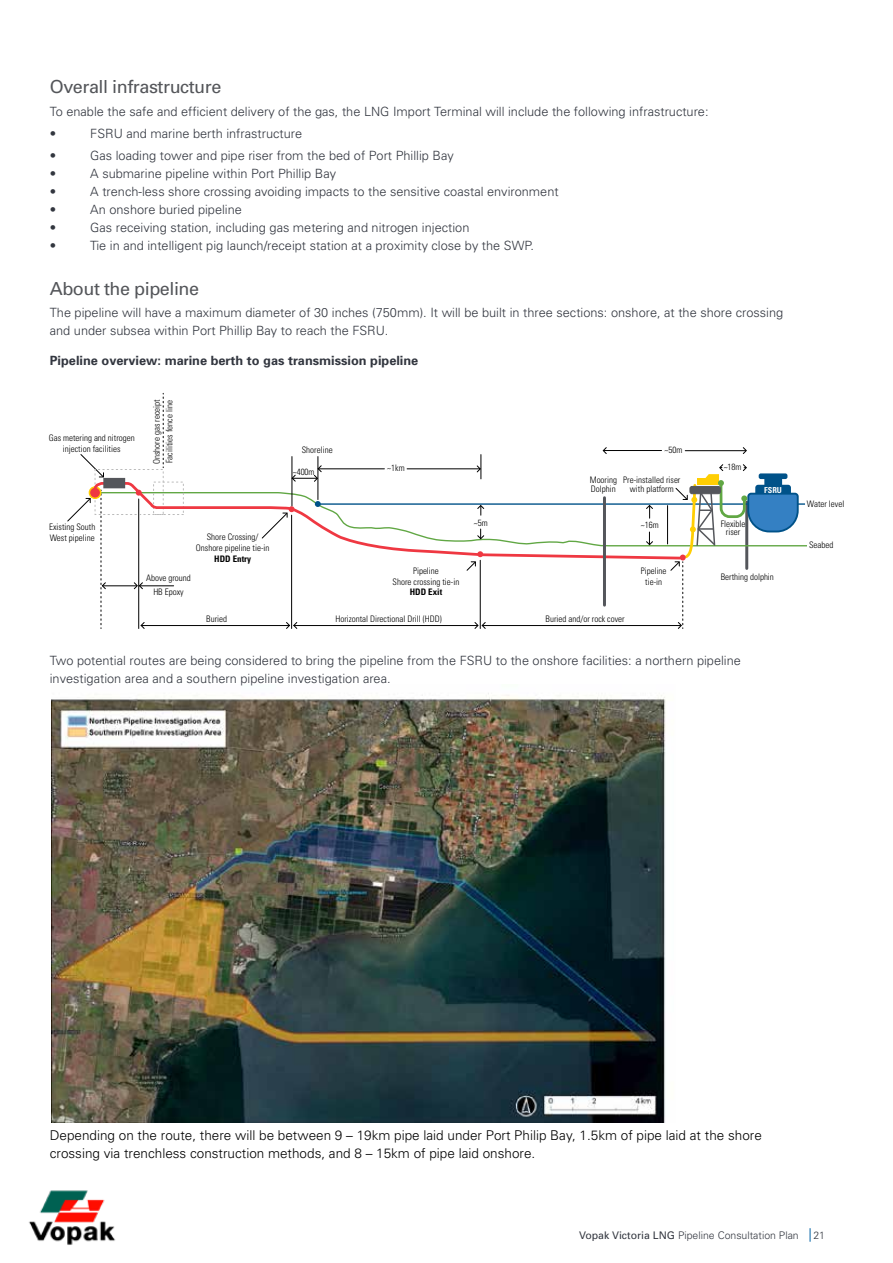
<style>
.page{position:relative;width:893px;height:1263px;background:#fff}
.page>*{position:absolute;margin:0;border:0;box-sizing:border-box;transform-origin:0 0}
.t1{font:18px "Univers";letter-spacing:-.025em;color:#54565a}
.t2{font:300 13.5px/18px "Univers";color:#000}
.t3{font:300 12.75px/18px "Univers";color:#32363f}
.t4{font:700 12.75px "Univers";color:#32363f}
.t5{font:300 10.5px "Univers";color:#32363f}
.t6{font:300 condensed 9px/10.8px "Univers";color:#000;text-align:center}
.t7{font:700 condensed 9px "Univers";color:#000}
.t8{font:700 condensed 8.25px "Univers";color:#fff}
.s1{font-weight:400}
</style>
<div class="page">
<img style="left:28px;top:1190px;width:88px;height:55px">
<svg style="left:810px;top:1228px;width:1px;height:14px"></svg>
<img style="left:51px;top:693px;width:615px;height:430px">
<svg style="left:67px;top:393px;width:740px;height:236px"></svg>
<h1 class="t1" style="left:50px;top:77px;width:173px">Overall infrastructure</h1>
<p class="t3" style="left:50px;top:100px;width:660px;line-height:22.2px">To enable the safe and efficient delivery of the gas, the LNG Import Terminal will include the following infrastructure: •</p>
<p class="t3" style="left:90px;top:124px;width:213px">FSRU and marine berth infrastructure</p>
<p class="t3" style="left:50px;top:147px;width:8px">•</p>
<p class="t3" style="left:90px;top:147px;width:365px">Gas loading tower and pipe riser from the bed of Port Phillip Bay</p>
<p class="t3" style="left:50px;top:165px;width:8px">•</p>
<p class="t3" style="left:90px;top:165px;width:247px">A submarine pipeline within Port Phillip Bay</p>
<p class="t3" style="left:50px;top:183px;width:8px">•</p>
<p class="t3" style="left:90px;top:183px;width:470px">A trench-less shore crossing avoiding impacts to the sensitive coastal environment</p>
<p class="t3" style="left:50px;top:201px;width:8px">•</p>
<p class="t3" style="left:90px;top:201px;width:153px">An onshore buried pipeline</p>
<p class="t3" style="left:50px;top:219px;width:8px">•</p>
<p class="t3" style="left:90px;top:219px;width:381px">Gas receiving station, including gas metering and nitrogen injection</p>
<p class="t3" style="left:50px;top:237px;width:8px">•</p>
<p class="t3" style="left:90px;top:237px;width:445px">Tie in and intelligent pig launch/receipt station at a proximity close by the SWP.</p>
<h1 class="t1" style="left:50px;top:278px;width:151px">About the pipeline</h1>
<p class="t3" style="left:50px;top:303px;width:735px">The pipeline will have a maximum diameter of 30 inches (750mm). It will be built in three sections: onshore, at the shore crossing and under subsea within Port Phillip Bay to reach the FSRU.</p>
<p class="t4" style="left:50px;top:352px;width:370px">Pipeline overview: marine berth to gas transmission pipeline</p>
<p class="t6" style="left:49px;top:432px;width:88px">Gas metering and nitrogen injection facilities</p>
<p class="t6" style="left:49px;top:521px;width:48px;text-align:left">Existing South<br>West pipeline</p>
<p class="t6" style="left:150px;top:464px;width:66px;line-height:12.6px;text-align:left;rotate:-90deg">Onshore gas receipt<br>Facilities fence line</p>
<p class="t6" style="left:196px;top:531px;width:75px">Shore Crossing/<br>Onshore pipeline tie-in</p>
<p class="t7" style="left:214px;top:553px;width:38px">HDD Entry</p>
<p class="t6" style="left:146px;top:571px;width:46px;line-height:13.5px">Above ground<br>HB Epoxy</p>
<p class="t6" style="left:302px;top:444px;width:32px">Shoreline</p>
<p class="t6" style="left:293px;top:466px;width:23px">~400m</p>
<p class="t6" style="left:387px;top:463px;width:19px">~1km</p>
<p class="t6" style="left:474px;top:517px;width:15px">~5m</p>
<p class="t6" style="left:393px;top:565px;width:68px">Pipeline<br>Shore crossing tie-in</p>
<p class="t7" style="left:410px;top:587px;width:34px">HDD Exit</p>
<p class="t6" style="left:664px;top:444px;width:19px">~50m</p>
<p class="t6" style="left:590px;top:475px;width:29px;line-height:9px;text-align:left">Mooring<br>Dolphin</p>
<p class="t6" style="left:623px;top:475px;width:59px;line-height:9px">Pre-installed riser with platform</p>
<p class="t6" style="left:641px;top:519px;width:19px">~16m</p>
<p class="t6" style="left:641px;top:565px;width:27px">Pipeline tie-in</p>
<p class="t6" style="left:206px;top:614px;width:22px">Buried</p>
<p class="t6" style="left:335px;top:614px;width:108px">Horizontal Directional Drill (HDD)</p>
<p class="t6" style="left:546px;top:614px;width:81px">Buried and/or rock cover</p>
<p class="t6" style="left:724px;top:461px;width:19px">~18m</p>
<p class="t6" style="left:721px;top:520px;width:26px;line-height:7.5px">Flexible riser</p>
<p class="t8" style="left:764px;top:485px;width:19px">FSRU</p>
<p class="t6" style="left:721px;top:571px;width:55px">Berthing dolphin</p>
<p class="t3" style="left:50px;top:652px;width:693px">Two potential routes are being considered to bring the pipeline from the FSRU to the onshore facilities: a northern pipeline investigation area and a southern pipeline investigation area.</p>
<p class="t6" style="left:807px;top:499px;width:39px">Water level</p>
<p class="t6" style="left:809px;top:540px;width:26px">Seabed</p>
<p class="t2" style="left:50px;top:1126px;width:714px">Depending on the route, there will be between 9 – 19km pipe laid under Port Philip Bay, 1.5km of pipe laid at the shore crossing via trenchless construction methods, and 8 – 15km of pipe laid onshore.</p>
<p class="t5" style="left:579px;top:1229px;width:221px"><span class="s1">Vopak Victoria LNG</span> Pipeline Consultation Plan</p>
<p class="t5" style="left:813px;top:1229px;width:13px">21</p>
</div>
